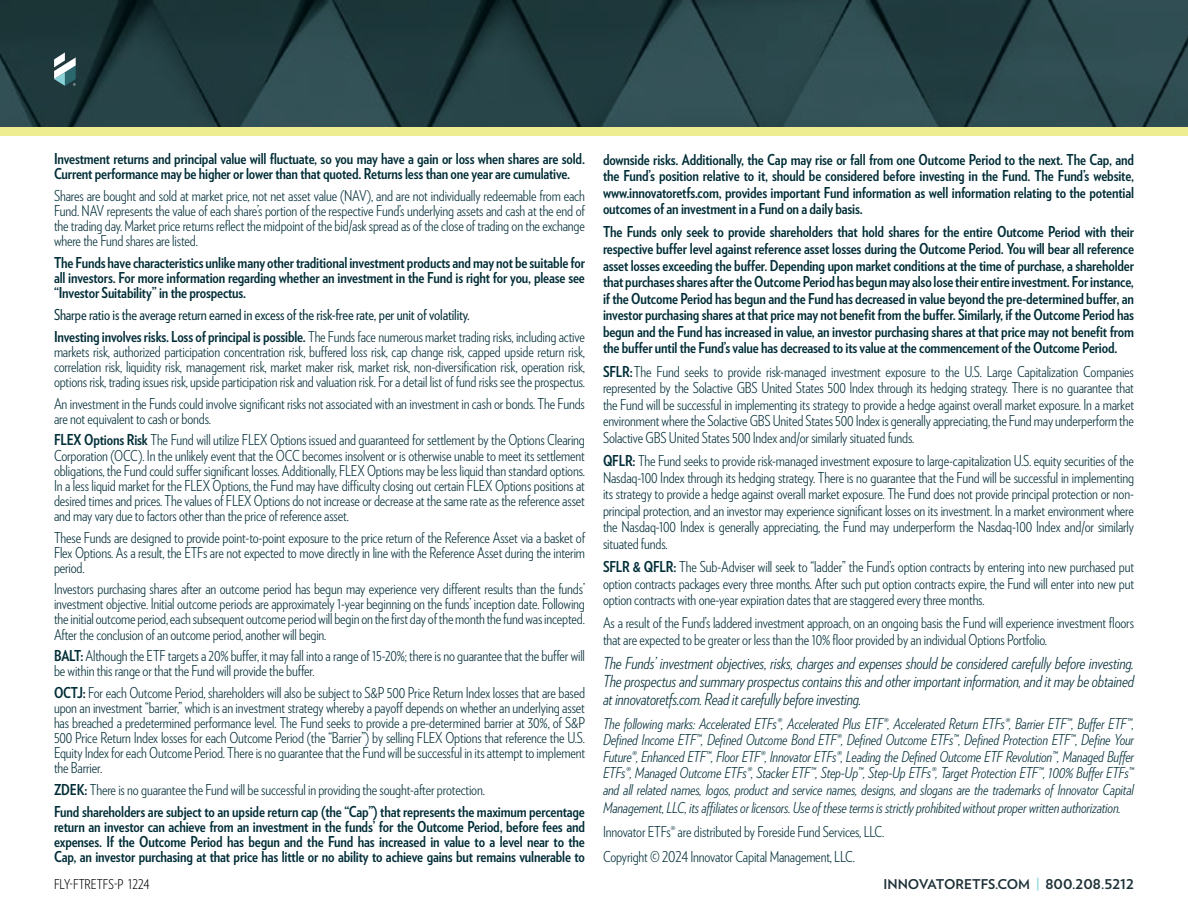
<style>
.page{position:relative;width:1188px;height:918px;background:#fff}
.page>*{position:absolute;margin:0;border:0;box-sizing:border-box;transform-origin:0 0}
.t1{font:italic 300 16.5px/18px "Verlag Condensed";letter-spacing:-.01em;color:#002d37;text-align:justify}
.t2{font:300 15px/15px "Verlag Condensed";letter-spacing:-.01em;color:#002d37;text-align:justify}
.t3{font:700 15px/16.5px "Verlag Condensed";letter-spacing:-.01em;color:#002d37;text-align:justify}
.t4{font:italic 300 15px/16.5px "Verlag Condensed";letter-spacing:-.01em;color:#002d37;text-align:justify}
.t5{font:15px/21.8px "Verlag Condensed";letter-spacing:-.01em;color:#002d37}
.t6{font:700 13.5px "Verlag";color:#1e3138}
.t7{font:300 13.5px "Verlag Condensed";color:#000101}
.s1{font-weight:700}
.s2{font-weight:300}
.s3{color:#88d1d7}
</style>
<div class="page">
<svg style="left:0;top:0;width:1188px;height:127px;background:#254145"></svg>
<div style="left:0;top:127px;width:1188px;height:9px;background:#efed91"></div>
<svg style="left:54px;top:52px;width:22px;height:34px"></svg>
<p class="t3" style="left:54px;top:151px;width:533px;line-height:15px">Investment returns and principal value will fluctuate, so you may have a gain or loss when shares are sold.<br>Current performance may be higher or lower than that quoted. Returns less than one year are cumulative.</p>
<p class="t2" style="left:54px;top:188px;width:532px">Shares are bought and sold at market price, not net asset value (NAV), and are not individually redeemable from each Fund. NAV represents the value of each share’s portion of the respective Fund’s underlying assets and cash at the end of the trading day. Market price returns reflect the midpoint of the bid/ask spread as of the close of trading on the exchange where the Fund shares are listed.</p>
<p class="t3" style="left:54px;top:255px;width:533px;line-height:15px">The Funds have characteristics unlike many other traditional investment products and may not be suitable for all investors. For more information regarding whether an investment in the Fund is right for you, please see “Investor Suitability” in the prospectus.</p>
<p class="t5" style="left:54px;top:303px;width:532px">Sharpe ratio is the average return earned in excess of the risk-free rate, per unit of volatility.<br><span class="s1">Investing involves risks. Loss of principal is possible.</span> <span class="s2">The Funds face numerous market trading risks, including active</span></p>
<p class="t2" style="left:54px;top:343px;width:533px">markets risk, authorized participation concentration risk, buffered loss risk, cap change risk, capped upside return risk, correlation risk, liquidity risk, management risk, market maker risk, market risk, non-diversification risk, operation risk, options risk, trading issues risk, upside participation risk and valuation risk. For a detail list of fund risks see the prospectus.</p>
<p class="t2" style="left:54px;top:395px;width:532px">An investment in the Funds could involve significant risks not associated with an investment in cash or bonds. The Funds are not equivalent to cash or bonds.</p>
<p class="t2" style="left:54px;top:432px;width:533px"><span class="s1">FLEX Options Risk</span> The Fund will utilize FLEX Options issued and guaranteed for settlement by the Options Clearing Corporation (OCC). In the unlikely event that the OCC becomes insolvent or is otherwise unable to meet its settlement obligations, the Fund could suffer significant losses. Additionally, FLEX Options may be less liquid than standard options.<br>In a less liquid market for the FLEX Options, the Fund may have difficulty closing out certain FLEX Options positions at desired times and prices. The values of FLEX Options do not increase or decrease at the same rate as the reference asset and may vary due to factors other than the price of reference asset.</p>
<p class="t2" style="left:54px;top:529px;width:533px">These Funds are designed to provide point-to-point exposure to the price return of the Reference Asset via a basket of Flex Options. As a result, the ETFs are not expected to move directly in line with the Reference Asset during the interim period.</p>
<p class="t2" style="left:54px;top:581px;width:533px">Investors purchasing shares after an outcome period has begun may experience very different results than the funds’ investment objective. Initial outcome periods are approximately 1-year beginning on the funds’ inception date. Following the initial outcome period, each subsequent outcome period will begin on the first day of the month the fund was incepted.<br>After the conclusion of an outcome period, another will begin.</p>
<p class="t2" style="left:54px;top:648px;width:533px"><span class="s1">BALT:</span> Although the ETF targets a 20% buffer, it may fall into a range of 15-20%; there is no guarantee that the buffer will be within this range or that the Fund will provide the buffer.</p>
<p class="t2" style="left:54px;top:685px;width:533px"><span class="s1">OCTJ:</span> For each Outcome Period, shareholders will also be subject to S&amp;P 500 Price Return Index losses that are based upon an investment “barrier,” which is an investment strategy whereby a payoff depends on whether an underlying asset has breached a predetermined performance level. The Fund seeks to provide a pre-determined barrier at 30%, of S&amp;P 500 Price Return Index losses for each Outcome Period (the “Barrier”) by selling FLEX Options that reference the U.S.<br>Equity Index for each Outcome Period. There is no guarantee that the Fund will be successful in its attempt to implement the Barrier.</p>
<p class="t3" style="left:54px;top:778px;width:532px;line-height:21.8px">ZDEK: <span class="s2">There is no guarantee the Fund will be successful in providing the sought-after protection.<br></span>Fund shareholders are subject to an upside return cap (the “Cap”) that represents the maximum percentage</p>
<p class="t3" style="left:54px;top:818px;width:533px;line-height:15px">return an investor can achieve from an investment in the funds’ for the Outcome Period, before fees and expenses. If the Outcome Period has begun and the Fund has increased in value to a level near to the Cap, an investor purchasing at that price has little or no ability to achieve gains but remains vulnerable to</p>
<p class="t3" style="left:603px;top:150px;width:533px">downside risks. Additionally, the Cap may rise or fall from one Outcome Period to the next. The Cap, and the Fund’s position relative to it, should be considered before investing in the Fund. The Fund’s website, www.innovatoretfs.com, provides important Fund information as well information relating to the potential outcomes of an investment in a Fund on a daily basis.</p>
<p class="t3" style="left:603px;top:223px;width:533px">The Funds only seek to provide shareholders that hold shares for the entire Outcome Period with their respective buffer level against reference asset losses during the Outcome Period. You will bear all reference asset losses exceeding the buffer. Depending upon market conditions at the time of purchase, a shareholder that purchases shares after the Outcome Period has begun may also lose their entire investment. For instance, if the Outcome Period has begun and the Fund has decreased in value beyond the pre-determined buffer, an investor purchasing shares at that price may not benefit from the buffer. Similarly, if the Outcome Period has begun and the Fund has increased in value, an investor purchasing shares at that price may not benefit from the buffer until the Fund’s value has decreased to its value at the commencement of the Outcome Period.</p>
<p class="t2" style="left:603px;top:362px;width:533px;line-height:16.5px"><span class="s1">SFLR:</span>The Fund seeks to provide risk-managed investment exposure to the U.S. Large Capitalization Companies represented by the Solactive GBS United States 500 Index through its hedging strategy. There is no guarantee that the Fund will be successful in implementing its strategy to provide a hedge against overall market exposure. In a market environment where the Solactive GBS United States 500 Index is generally appreciating, the Fund may underperform the Solactive GBS United States 500 Index and/or similarly situated funds.</p>
<p class="t2" style="left:603px;top:452px;width:533px;line-height:16.5px"><span class="s1">QFLR:</span> The Fund seeks to provide risk-managed investment exposure to large-capitalization U.S. equity securities of the Nasdaq-100 Index through its hedging strategy. There is no guarantee that the Fund will be successful in implementing its strategy to provide a hedge against overall market exposure. The Fund does not provide principal protection or non&shy;principal protection, and an investor may experience significant losses on its investment. In a market environment where the Nasdaq-100 Index is generally appreciating, the Fund may underperform the Nasdaq-100 Index and/or similarly situated funds.</p>
<p class="t2" style="left:603px;top:558px;width:533px;line-height:16.5px"><span class="s1">SFLR &amp; QFLR:</span> The Sub-Adviser will seek to “ladder” the Fund’s option contracts by entering into new purchased put option contracts packages every three months. After such put option contracts expire, the Fund will enter into new put option contracts with one-year expiration dates that are staggered every three months.</p>
<p class="t2" style="left:603px;top:614px;width:533px;line-height:16.5px">As a result of the Fund’s laddered investment approach, on an ongoing basis the Fund will experience investment floors that are expected to be greater or less than the 10% floor provided by an individual Options Portfolio.</p>
<p class="t1" style="left:603px;top:654px;width:533px">The Funds’ investment objectives, risks, charges and expenses should be considered carefully before investing.<br>The prospectus and summary prospectus contains this and other important information, and it may be obtained at innovatoretfs.com. Read it carefully before investing.</p>
<p class="t4" style="left:603px;top:714px;width:533px">The following marks: Accelerated ETFs®, Accelerated Plus ETF®, Accelerated Return ETFs®, Barrier ETF™, Buffer ETF™, Defined Income ETF™, Defined Outcome Bond ETF®, Defined Outcome ETFs™, Defined Protection ETF™, Define Your Future®, Enhanced ETF™, Floor ETF®, Innovator ETFs®, Leading the Defined Outcome ETF Revolution™, Managed Buffer ETFs®, Managed Outcome ETFs®, Stacker ETF™, Step-Up™, Step-Up ETFs®, Target Protection ETF™, 100% Buffer ETFs™ and all related names, logos, product and service names, designs, and slogans are the trademarks of Innovator Capital</p>
<p class="t4" style="left:603px;top:799px;width:519px">Management, LLC, its affiliates or licensors. Use of these terms is strictly prohibited without proper written authorization.</p>
<p class="t2" style="left:603px;top:819px;width:283px;line-height:24.8px">Innovator ETFs® are distributed by Foreside Fund Services, LLC.<br>Copyright © 2024 Innovator Capital Management, LLC.</p>
<p class="t7" style="left:54px;top:875px;width:97px">FLY-FTRETFS-P 1224</p>
<p class="t6" style="left:883px;top:873px;width:252px">INNOVATORETFS.COM <span class="s3">|</span> 800.208.5212</p>
</div>
